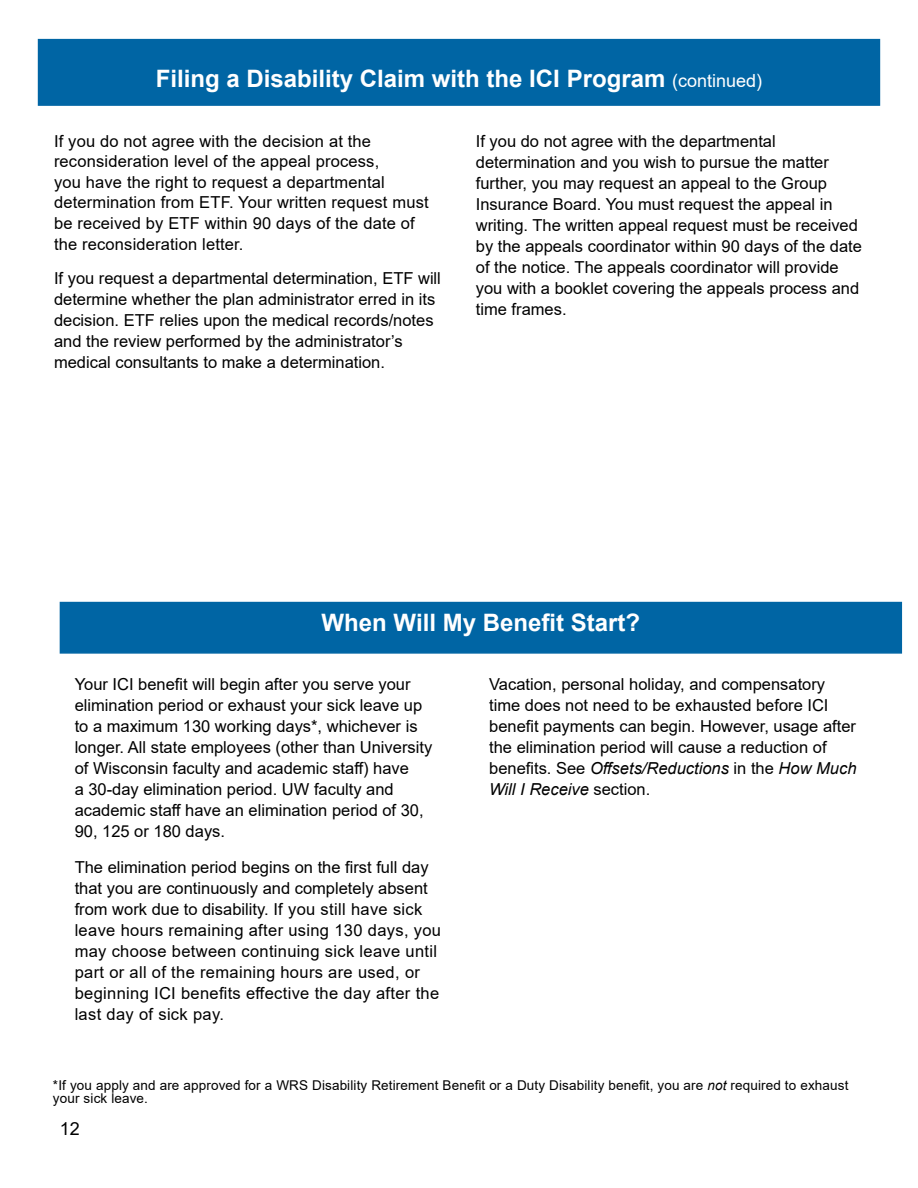
<style>
.page{position:relative;width:918px;height:1188px;background:#fff}
.page>*{position:absolute;margin:0;border:0;box-sizing:border-box;transform-origin:0 0}
.t1{font:700 24px "Arial";color:#fff}
.t2{font:18px "Arial";color:#000}
.t3{font:16.5px/21px "Arial";color:#000}
.t4{font:16.5px/21px "Arial";letter-spacing:.02em;color:#000}
.t5{font:13.5px/13.5px "Arial";letter-spacing:.01em;color:#000}
.s1{font-weight:400;font-size:18px}
.s2{font-style:italic}
</style>
<div class="page">
<div style="left:38px;top:39px;width:842px;height:67px;background:#0065a4;border:2px solid #0065a4"></div>
<div style="left:60px;top:602px;width:842px;height:52px;background:#0065a4;border:2px solid #0065a4"></div>
<h1 class="t1" style="left:156px;top:62px;width:608px">Filing a Disability Claim with the ICI Program <span class="s1">(continued)</span></h1>
<p class="t3" style="left:54px;top:131px;width:376px;line-height:20.5px">If you do not agree with the decision at the reconsideration level of the appeal process,<br>you have the right to request a departmental determination from ETF. Your written request must be received by ETF within 90 days of the date of the reconsideration letter.</p>
<p class="t3" style="left:54px;top:268px;width:388px">If you request a departmental determination, ETF will determine whether the plan administrator erred in its decision. ETF relies upon the medical records/notes and the review performed by the administrator’s medical consultants to make a determination.</p>
<p class="t3" style="left:476px;top:131px;width:388px">If you do not agree with the departmental determination and you wish to pursue the matter further, you may request an appeal to the Group Insurance Board. You must request the appeal in writing. The written appeal request must be received by the appeals coordinator within 90 days of the date of the notice. The appeals coordinator will provide you with a booklet covering the appeals process and time frames.</p>
<h1 class="t1" style="left:322px;top:606px;width:320px">When Will My Benefit Start?</h1>
<p class="t3" style="left:75px;top:674px;width:359px">Your ICI benefit will begin after you serve your elimination period or exhaust your sick leave up to a maximum 130 working days*, whichever is longer. All state employees (other than University of Wisconsin faculty and academic staff) have<br>a 30-day elimination period. UW faculty and academic staff have an elimination period of 30, 90, 125 or 180 days.</p>
<p class="t4" style="left:75px;top:857px;width:368px">The elimination period begins on the first full day that you are continuously and completely absent from work due to disability. If you still have sick leave hours remaining after using 130 days, you may choose between continuing sick leave until part or all of the remaining hours are used, or beginning ICI benefits effective the day after the last day of sick pay.</p>
<p class="t3" style="left:489px;top:674px;width:369px">Vacation, personal holiday, and compensatory time does not need to be exhausted before ICI benefit payments can begin. However, usage after the elimination period will cause a reduction of benefits. See <span class="s2">Offsets/Reductions</span> in the <span class="s2">How Much Will I Receive</span> section.</p>
<p class="t5" style="left:53px;top:1078px;width:797px">*If you apply and are approved for a WRS Disability Retirement Benefit or a Duty Disability benefit, you are <span class="s2">not</span> required to exhaust your sick leave.</p>
<p class="t2" style="left:60px;top:1116px;width:22px">12</p>
</div>
